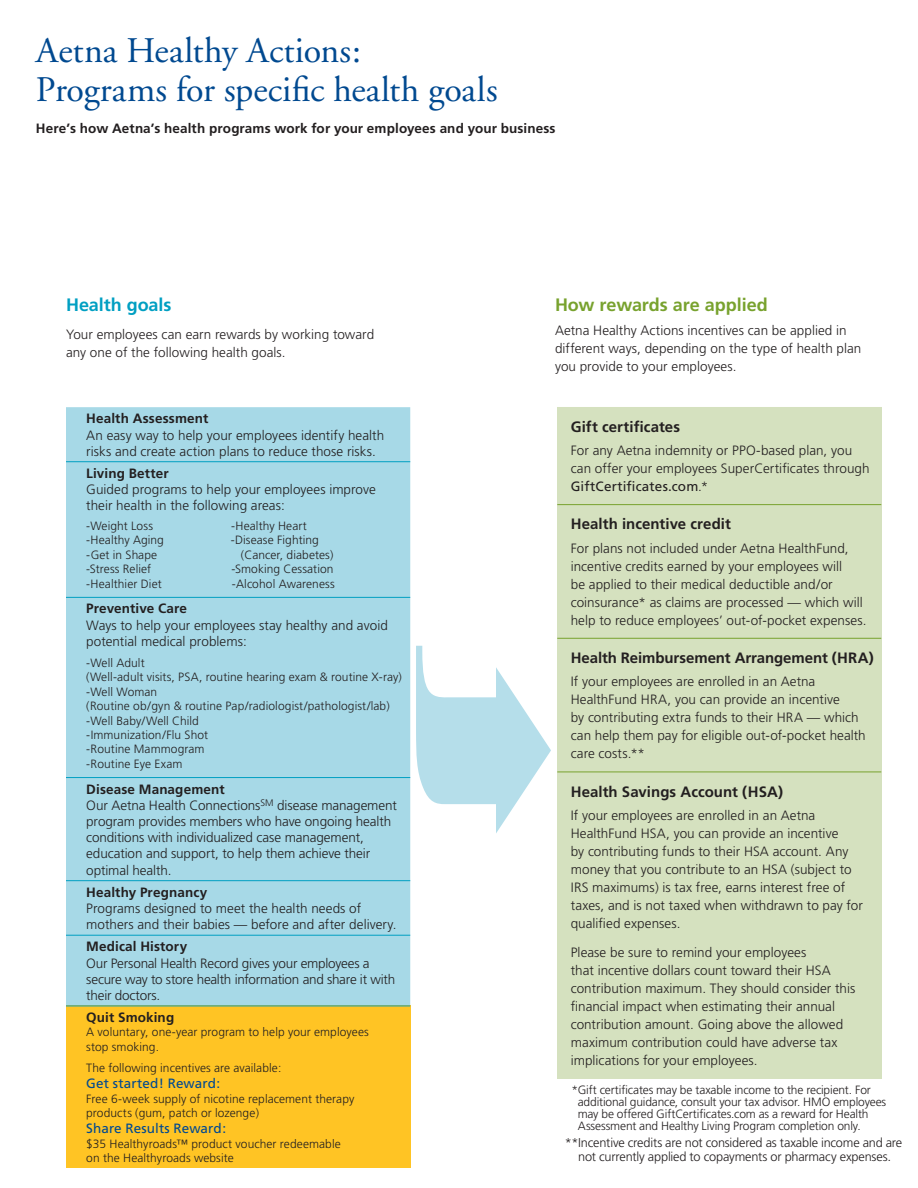
<style>
.page{position:relative;width:918px;height:1188px;background:#fff}
.page>*{position:absolute;margin:0;border:0;box-sizing:border-box;transform-origin:0 0}
.t1{font:36px/39px "Adobe Garamond";color:#004990}
.t2{font:700 18px "Frutiger";color:#78a22e}
.t3{font:700 18px "Frutiger";letter-spacing:-.005em;color:#009fc2}
.t4{font:700 15px "Frutiger";color:#231f20}
.t5{font:300 13.5px/18px "Frutiger";color:#231f20}
.t6{font:700 13.5px "Frutiger";letter-spacing:.01em;color:#231f20}
.t7{font:300 13.5px/16.2px "Frutiger";letter-spacing:-.02em;color:#231f20}
.t8{font:13.5px "Frutiger";letter-spacing:.005em;color:#004990}
.t9{font:300 12.75px/13.5px "Frutiger";letter-spacing:-.015em;color:#231f20;text-align:center}
.t10{font:300 12px/14.4px "Frutiger";letter-spacing:.005em;color:#231f20}
.s1{font-weight:700}
.s2{font-weight:400}
.s3{font-size:13.5px}
</style>
<div class="page">
<div style="left:557px;top:407px;width:324px;height:671px;background:#d5e1bf"></div>
<hr style="left:557px;top:504px;width:324px;height:1px;background:#78a22e">
<hr style="left:557px;top:638px;width:324px;height:1px;background:#78a22e">
<hr style="left:557px;top:772px;width:324px;height:1px;background:#78a22e">
<div style="left:66px;top:407px;width:344px;height:599px;background:#a7d9e7"></div>
<div style="left:66px;top:1006px;width:344px;height:162px;background:#ffc424"></div>
<hr style="left:66px;top:461px;width:344px;height:1px;background:#009fc2">
<hr style="left:66px;top:597px;width:344px;height:1px;background:#009fc2">
<hr style="left:66px;top:777px;width:344px;height:1px;background:#009fc2">
<hr style="left:66px;top:880px;width:344px;height:1px;background:#009fc2">
<hr style="left:66px;top:935px;width:344px;height:1px;background:#009fc2">
<hr style="left:66px;top:1006px;width:344px;height:1px;background:#009fc2">
<svg style="left:416px;top:646px;width:135px;height:187px"></svg>
<h1 class="t1" style="left:36px;top:35px;width:463px">Aetna Healthy Actions:<br>Programs for specific health goals</h1>
<p class="t6" style="left:36px;top:123px;width:521px">Here’s how Aetna’s health programs work for your employees and your business</p>
<h2 class="t3" style="left:66px;top:297px;width:107px">Health goals</h2>
<p class="t5" style="left:66px;top:326px;width:310px">Your employees can earn rewards by working toward any one of the following health goals.</p>
<p class="t6" style="left:86px;top:413px;width:124px">Health Assessment</p>
<p class="t5" style="left:86px;top:428px;width:299px;line-height:16.2px">An easy way to help your employees identify health risks and create action plans to reduce those risks.</p>
<p class="t6" style="left:86px;top:468px;width:84px">Living Better</p>
<p class="t5" style="left:86px;top:482px;width:291px;line-height:16.2px">Guided programs to help your employees improve their health in the following areas:</p>
<p class="t10" style="left:86px;top:520px;width:68px">-Weight Loss</p>
<p class="t10" style="left:231px;top:520px;width:77px">-Healthy Heart</p>
<p class="t10" style="left:86px;top:534px;width:79px">-Healthy Aging</p>
<p class="t10" style="left:231px;top:534px;width:90px">-Disease Fighting</p>
<p class="t10" style="left:86px;top:548px;width:73px">-Get in Shape</p>
<p class="t10" style="left:241px;top:548px;width:94px">(Cancer, diabetes)</p>
<p class="t10" style="left:86px;top:563px;width:67px">-Stress Relief</p>
<p class="t10" style="left:231px;top:563px;width:104px">-Smoking Cessation</p>
<p class="t10" style="left:86px;top:577px;width:77px">-Healthier Diet</p>
<p class="t10" style="left:232px;top:577px;width:104px">-Alcohol Awareness</p>
<p class="t6" style="left:86px;top:603px;width:102px">Preventive Care</p>
<p class="t5" style="left:86px;top:618px;width:303px;line-height:16.2px">Ways to help your employees stay healthy and avoid potential medical problems:</p>
<p class="t10" style="left:86px;top:657px;width:317px">-Well Adult<br>(Well-adult visits, PSA, routine hearing exam &amp; routine X-ray) -Well Woman<br>(Routine ob/gyn &amp; routine Pap/radiologist/pathologist/lab) -Well Baby/Well Child<br>-Immunization/Flu Shot<br>-Routine Mammogram<br>-Routine Eye Exam</p>
<p class="t5" style="left:86px;top:782px;width:312px;line-height:16.2px"><span class="s1">Disease Management<br></span>Our Aetna Health Connections<sup>SM</sup> disease management program provides members who have ongoing health conditions with individualized case management, education and support, to help them achieve their optimal health.</p>
<p class="t6" style="left:86px;top:887px;width:123px">Healthy Pregnancy</p>
<p class="t5" style="left:86px;top:901px;width:312px;line-height:16.2px">Programs designed to meet the health needs of mothers and their babies — before and after delivery.</p>
<p class="t6" style="left:86px;top:941px;width:102px">Medical History</p>
<p class="t7" style="left:86px;top:956px;width:311px">Our Personal Health Record gives your employees a secure way to store health information and share it with their doctors.</p>
<p class="t6" style="left:86px;top:1012px;width:89px">Quit Smoking</p>
<p class="t10" style="left:86px;top:1026px;width:284px">A voluntary, one-year program to help your employees stop smoking.</p>
<p class="t10" style="left:86px;top:1062px;width:197px">The following incentives are available:</p>
<p class="t8" style="left:86px;top:1078px;width:136px">Get started! Reward:</p>
<p class="t10" style="left:86px;top:1092px;width:270px">Free 6-week supply of nicotine replacement therapy products (gum, patch or lozenge)</p>
<p class="t8" style="left:86px;top:1123px;width:141px">Share Results Reward:</p>
<p class="t10" style="left:86px;top:1137px;width:256px">$35 Healthyroads™ product voucher redeemable on the Healthyroads website</p>
<h2 class="t2" style="left:555px;top:297px;width:214px">How rewards are applied</h2>
<p class="t5" style="left:555px;top:323px;width:308px">Aetna Healthy Actions incentives can be applied in different ways, depending on the type of health plan you provide to your employees.</p>
<p class="t4" style="left:571px;top:420px;width:111px">Gift certificates</p>
<p class="t5" style="left:571px;top:442px;width:300px">For any Aetna indemnity or PPO-based plan, you can offer your employees SuperCertificates through<br><span class="s2">GiftCertificates.com</span>.*</p>
<p class="t4" style="left:571px;top:518px;width:162px">Health incentive credit</p>
<p class="t5" style="left:571px;top:540px;width:297px">For plans not included under Aetna HealthFund, incentive credits earned by your employees will<br>be applied to their medical deductible and/or coinsurance* as claims are processed — which will help to reduce employees’ out-of-pocket expenses.</p>
<p class="t4" style="left:571px;top:652px;width:304px">Health Reimbursement Arrangement (HRA)</p>
<p class="t5" style="left:571px;top:674px;width:297px">If your employees are enrolled in an Aetna HealthFund HRA, you can provide an incentive<br>by contributing extra funds to their HRA — which can help them pay for eligible out-of-pocket health care costs.**</p>
<p class="t4" style="left:571px;top:785px;width:214px">Health Savings Account (HSA)</p>
<p class="t5" style="left:571px;top:807px;width:294px">If your employees are enrolled in an Aetna HealthFund HSA, you can provide an incentive<br>by contributing funds to their HSA account. Any money that you contribute to an HSA (subject to IRS maximums) is tax free, earns interest free of taxes, and is not taxed when withdrawn to pay for qualified expenses.</p>
<p class="t5" style="left:571px;top:944px;width:286px">Please be sure to remind your employees<br>that incentive dollars count toward their HSA contribution maximum. They should consider this financial impact when estimating their annual contribution amount. Going above the allowed maximum contribution could have adverse tax implications for your employees.</p>
<p class="t10" style="left:578px;top:1084px;width:310px;line-height:12px;text-indent:-6px">* Gift certificates may be taxable income to the recipient. For additional guidance, consult your tax advisor. HMO employees may be offered GiftCertificates.com as a reward for Health Assessment and Healthy Living Program completion only.</p>
<p class="t9" style="left:565px;top:1137px;width:339px">** Incentive credits are not considered as taxable income and are not currently applied to copayments or pharmacy expenses<span class="s3">.</span></p>
</div>
